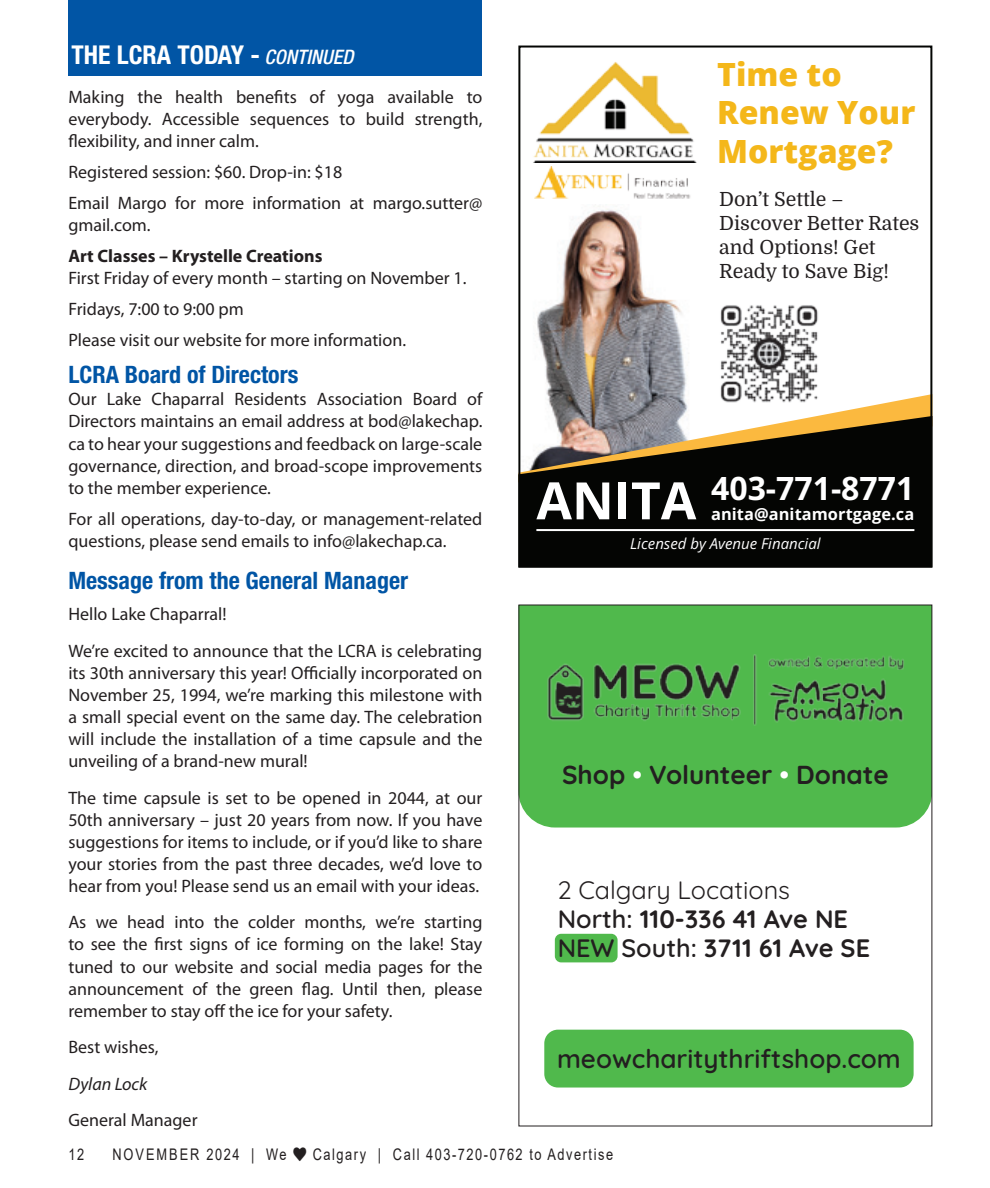
<style>
.page{position:relative;width:990px;height:1188px;background:#fff}
.page>*{position:absolute;margin:0;border:0;box-sizing:border-box;transform-origin:0 0}
.t1{font:700 51.6px "Open Sans";color:#fff}
.t2{font:800 32px/38.4px "Open Sans";color:#f4b71a}
.t3{font:700 32px "Open Sans";color:#fff}
.t4{font:600 26px "Quicksand";color:#231f20}
.t5{font:700 condensed 26px "Helvetica Neue LT Std";color:#fff}
.t6{font:700 26px "Quicksand";color:#231f20}
.t7{font:700 25.2px/29.4px "Quicksand";color:#231f20}
.In_Around_title{font:700 condensed 24px "Helvetica Neue LT Std";color:#0155a5}
.t8{font:19.6px/24px "Domine";color:#231f20}
.Body_text{font:18px/22px "Myriad Pro";color:#231f20;text-align:justify}
.Subhead{font:700 18px "Myriad Pro";color:#231f20}
.Body_text-2{font:italic 18px "Myriad Pro";color:#231f20}
.t9{font:700 16.4px "Open Sans";letter-spacing:.005em;color:#fff}
.t10{font:16px "Arial";letter-spacing:.12em;color:#231f20;scale:.8 1}
.t11{font:16px "Arial";letter-spacing:.155em;color:#231f20;scale:.8 1}
.t12{font:italic 15px "Open Sans";color:#fff}
.s1{font-weight:500;font-style:italic;font-size:20px}
.s2{color:#fff}
.s3{font-weight:400}
.s4{font-weight:600}
</style>
<div class="page">
<div style="left:68px;top:0;width:414px;height:75px;background:#0155a5"></div>
<img style="left:537px;top:206px;width:150px;height:188px">
<svg style="left:546px;top:394px;width:383px;height:22px"></svg>
<svg style="left:521px;top:416px;width:408px;height:149px;background:#2c281f"></svg>
<hr style="left:536px;top:529px;width:378px;height:2px;background:#fff">
<div style="left:518px;top:46px;width:414px;height:522px;border:2px solid #040503"></div>
<img style="left:715px;top:305px;width:107px;height:101px">
<img style="left:533px;top:62px;width:163px;height:100px">
<img style="left:534px;top:166px;width:157px;height:33px">
<div style="left:520px;top:607px;width:410px;height:221px;background:#50b94c"></div>
<img style="left:528px;top:647px;width:395px;height:88px">
<div style="left:555px;top:934px;width:63px;height:28px;background:#50b94c;border-radius:6px"></div>
<div style="left:544px;top:1030px;width:370px;height:58px;background:#50b94c;border-radius:14px"></div>
<p class="t5" style="left:72px;top:39px;width:283px">THE LCRA TODAY - <span class="s1">CONTINUED</span></p>
<p class="Body_text" style="left:68px;top:85px;width:415px">Making the health benefits of yoga available to everybody. Accessible sequences to build strength, flexibility, and inner calm.</p>
<p class="Body_text" style="left:68px;top:161px;width:275px">Registered session: $60. Drop-in: $18</p>
<p class="Body_text" style="left:68px;top:192px;width:415px">Email Margo for more information at margo.sutter@ gmail.com.</p>
<p class="Subhead" style="left:68px;top:244px;width:256px">Art Classes – Krystelle Creations</p>
<p class="Body_text" style="left:68px;top:267px;width:400px">First Friday of every month – starting on November 1.</p>
<p class="Body_text" style="left:68px;top:298px;width:177px">Fridays, 7:00 to 9:00 pm</p>
<p class="Body_text" style="left:68px;top:329px;width:339px">Please visit our website for more information.</p>
<p class="In_Around_title" style="left:68px;top:360px;width:232px">LCRA Board of Directors</p>
<p class="Body_text" style="left:68px;top:388px;width:416px">Our Lake Chaparral Residents Association Board of Directors maintains an email address at bod@lakechap. ca to hear your suggestions and feedback on large-scale governance, direction, and broad-scope improvements to the member experience.</p>
<p class="Body_text" style="left:68px;top:507px;width:415px">For all operations, day-to-day, or management-related questions, please send emails to info@lakechap.ca.</p>
<p class="In_Around_title" style="left:68px;top:566px;width:341px">Message from the General Manager</p>
<p class="Body_text" style="left:68px;top:603px;width:160px">Hello Lake Chaparral!</p>
<p class="Body_text" style="left:68px;top:640px;width:416px">We’re excited to announce that the LCRA is celebrating its 30th anniversary this year! Officially incorporated on November 25, 1994, we’re marking this milestone with a small special event on the same day. The celebration will include the installation of a time capsule and the unveiling of a brand-new mural!</p>
<p class="Body_text" style="left:68px;top:786px;width:416px">The time capsule is set to be opened in 2044, at our 50th anniversary – just 20 years from now. If you have suggestions for items to include, or if you’d like to share your stories from the past three decades, we’d love to hear from you! Please send us an email with your ideas.</p>
<p class="Body_text" style="left:68px;top:911px;width:416px">As we head into the colder months, we’re starting to see the first signs of ice forming on the lake! Stay tuned to our website and social media pages for the announcement of the green flag. Until then, please remember to stay off the ice for your safety.</p>
<p class="Body_text" style="left:68px;top:1036px;width:91px">Best wishes,</p>
<p class="Body_text-2" style="left:68px;top:1072px;width:81px">Dylan Lock</p>
<p class="Body_text" style="left:68px;top:1109px;width:131px">General Manager</p>
<p class="t2" style="left:717px;top:54px;width:200px">Time to<br>Renew Your<br>Mortgage?</p>
<p class="t8" style="left:719px;top:188px;width:202px">Don’t Settle –<br>Discover Better Rates and Options! Get<br>Ready to Save Big!</p>
<p class="t1" style="left:536px;top:465px;width:161px">ANITA</p>
<p class="t3" style="left:711px;top:467px;width:205px">403-771-8771</p>
<p class="t9" style="left:711px;top:503px;width:205px">anita@anitamortgage.ca</p>
<p class="t12" style="left:630px;top:533px;width:192px">Licensed by Avenue Financial</p>
<h3 class="t6" style="left:562px;top:755px;width:328px">Shop <span class="s2">•</span> Volunteer <span class="s2">•</span> Donate</h3>
<h3 class="t7" style="left:558px;top:872px;width:314px"><span class="s3">2 Calgary Locations<br></span><span class="s4">North:</span> 110-336 41 Ave NE<br><span class="s4">NEW South:</span> 3711 61 Ave SE</h3>
<h3 class="t4" style="left:557px;top:1039px;width:345px">meowcharitythriftshop.com</h3>
<p class="t10" style="left:68px;top:1143px;width:21px">12</p>
<p class="t11" style="left:112px;top:1143px;width:219px">NOVEMBER 2024 | We</p>
<p class="t10" style="left:313px;top:1143px;width:377px">Calgary | Call 403-720-0762 to Advertise</p>
</div>
